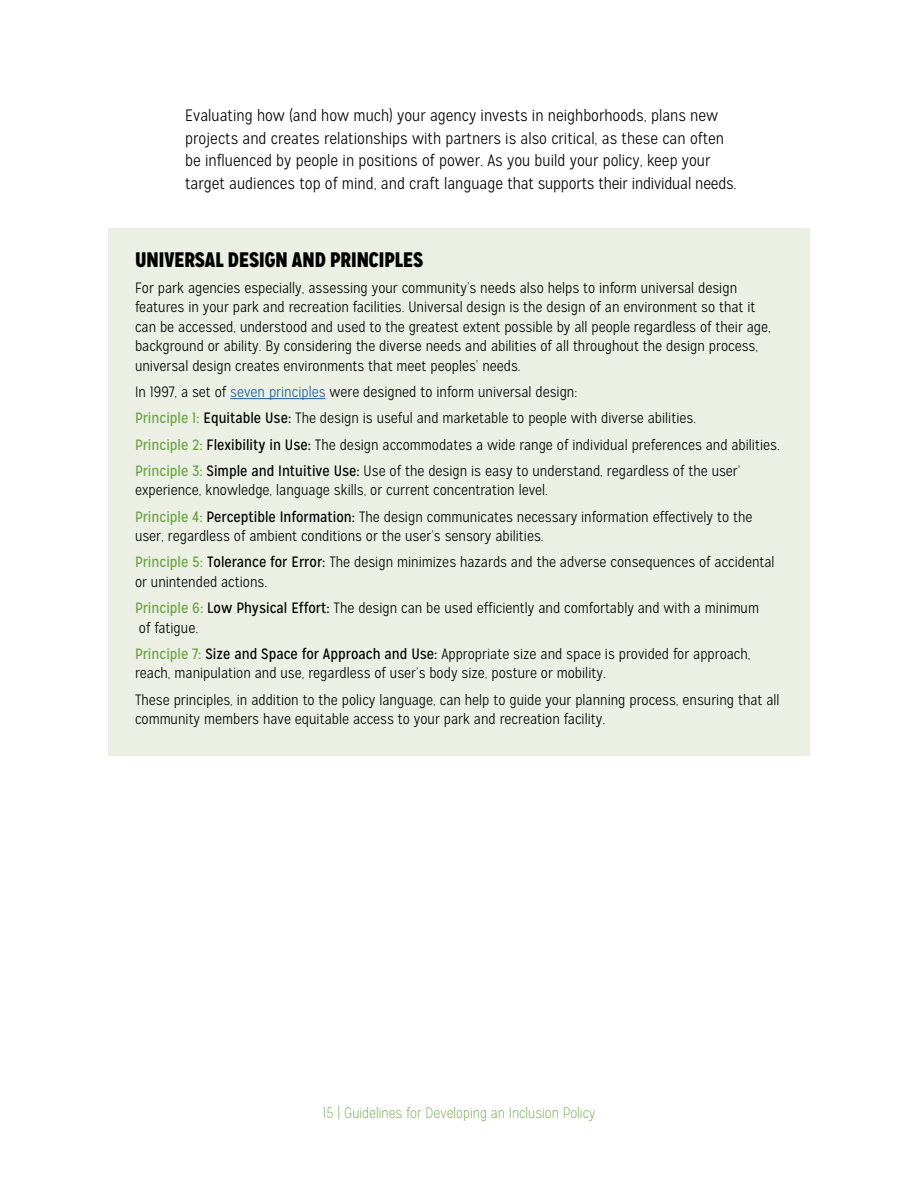
<style>
.page{position:relative;width:918px;height:1188px;background:#fff}
.page>*{position:absolute;margin:0;border:0;box-sizing:border-box;transform-origin:0 0}
.t1{font:900 21px "Mission Gothic";color:#000}
.t2{font:300 16.5px/22.5px "Mission Gothic";color:#000}
.t3{font:300 15px/26.2px "Mission Gothic";color:#000}
.t4{font:100 15px "Mission Gothic";color:#6aa342}
.s1{color:#215e9e}
.s2{font-weight:400;color:#6aa342}
.s3{font-weight:400}
</style>
<div class="page">
<div style="left:108px;top:228px;width:702px;height:528px;background:#ecf0e4"></div>
<hr style="left:230px;top:398px;width:96px;height:1px;background:#215e9e">
<p class="t2" style="left:185px;top:104px;width:553px">Evaluating how (and how much) your agency invests in neighborhoods, plans new projects and creates relationships with partners is also critical, as these can often be influenced by people in positions of power. As you build your policy, keep your target audiences top of mind, and craft language that supports their individual needs.</p>
<h1 class="t1" style="left:135px;top:246px;width:290px">UNIVERSAL DESIGN AND PRINCIPLES</h1>
<p class="t3" style="left:135px;top:278px;width:637px;line-height:19.5px">For park agencies especially, assessing your community’s needs also helps to inform universal design features in your park and recreation facilities. Universal design is the design of an environment so that it can be accessed, understood and used to the greatest extent possible by all people regardless of their age, background or ability. By considering the diverse needs and abilities of all throughout the design process, universal design creates environments that meet peoples’ needs.</p>
<p class="t3" style="left:135px;top:379px;width:646px">In 1997, a set of <span class="s1">seven principles</span> were designed to inform universal design:<br><span class="s2">Principle 1:</span> <span class="s3">Equitable Use:</span> The design is useful and marketable to people with diverse abilities.<br><span class="s2">Principle 2:</span> <span class="s3">Flexibility in Use:</span> The design accommodates a wide range of individual preferences and abilities.<br><span class="s2">Principle 3:</span> <span class="s3">Simple and Intuitive Use:</span> Use of the design is easy to understand, regardless of the user’</p>
<p class="t3" style="left:135px;top:477px;width:619px">experience, knowledge, language skills, or current concentration level.<br><span class="s2">Principle 4:</span> <span class="s3">Perceptible Information:</span> The design communicates necessary information effectively to the</p>
<p class="t3" style="left:135px;top:523px;width:641px">user, regardless of ambient conditions or the user’s sensory abilities.<br><span class="s2">Principle 5:</span> <span class="s3">Tolerance for Error:</span> The design minimizes hazards and the adverse consequences of accidental</p>
<p class="t3" style="left:135px;top:569px;width:626px">or unintended actions.<br><span class="s2">Principle 6:</span> <span class="s3">Low Physical Effort:</span> The design can be used efficiently and comfortably and with a minimum</p>
<p class="t3" style="left:135px;top:614px;width:617px">of fatigue.<br><span class="s2">Principle 7:</span> <span class="s3">Size and Space for Approach and Use:</span> Appropriate size and space is provided for approach,</p>
<p class="t3" style="left:135px;top:660px;width:646px">reach, manipulation and use, regardless of user’s body size, posture or mobility.<br>These principles, in addition to the policy language, can help to guide your planning process, ensuring that all</p>
<p class="t3" style="left:135px;top:706px;width:472px">community members have equitable access to your park and recreation facility.</p>
<p class="t4" style="left:323px;top:1104px;width:274px">15 | Guidelines for Developing an Inclusion Policy</p>
</div>
